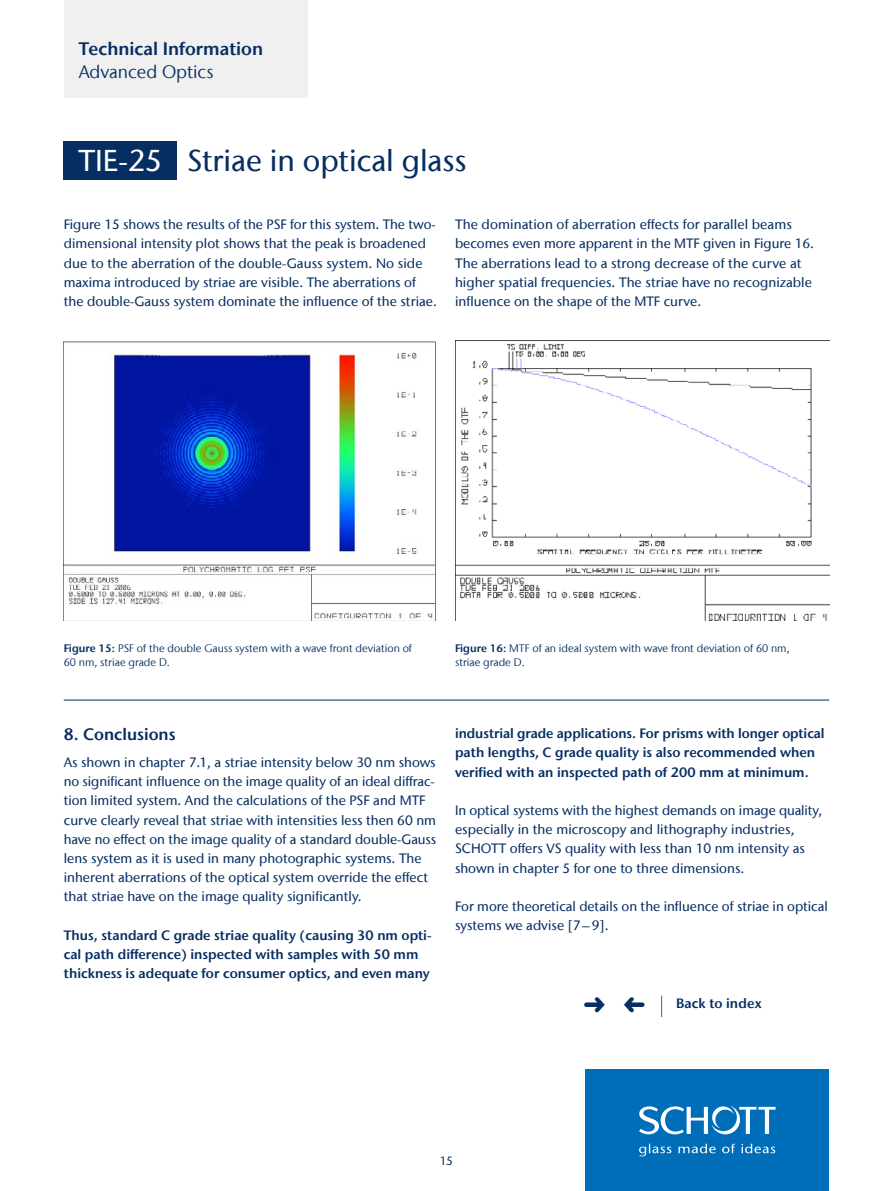
<style>
.page{position:relative;width:893px;height:1191px;background:#fff}
.page>*{position:absolute;margin:0;border:0;box-sizing:border-box;transform-origin:0 0}
.t1{font:500 30px "Stone Sans IIITC Com";color:#062e62}
.t2{font:600 18px "Stone Sans IIITC Com";color:#062e62}
.t3{font:18px "Stone Sans IIITC Com";color:#062e62}
.t4{font:600 16.5px "Stone Sans IIITC Com";color:#062e62}
.t5{font:500 13.5px/19.2px "Stone Sans IIITC Com";color:#062e62}
.t6{font:600 13.5px/19.2px "Stone Sans IIITC Com";color:#062e62}
.t7{font:500 12px "Stone Sans IIITC Com";color:#062e62}
.t8{font:10.8px/14.2px "Stone Sans IIITC Com";color:#062e62}
.s1{color:#fff}
.s2{font-weight:600}
</style>
<div class="page">
<div style="left:64px;top:0;width:244px;height:98px;background:#f0f0f0"></div>
<div style="left:585px;top:1069px;width:244px;height:122px;background:#006db8"></div>
<svg style="left:639px;top:1105px;width:137px;height:51px"></svg>
<div style="left:64px;top:142px;width:113px;height:38px;background:#062e62"></div>
<img style="left:64px;top:341px;width:372px;height:279px">
<img style="left:455px;top:340px;width:374px;height:281px">
<hr style="left:64px;top:699px;width:765px;height:1px;background:#062e62">
<svg style="left:661px;top:995px;width:1px;height:22px"></svg>
<h2 class="t2" style="left:79px;top:38px;width:186px">Technical Information</h2>
<h2 class="t3" style="left:79px;top:60px;width:136px">Advanced Optics</h2>
<h1 class="t1" style="left:78px;top:142px;width:390px"><span class="s1">TIE-25</span> Striae in optical glass</h1>
<p class="t5" style="left:64px;top:215px;width:375px">Figure 15 shows the results of the PSF for this system. The two&shy;dimensional intensity plot shows that the peak is broadened due to the aberration of the double-Gauss system. No side maxima introduced by striae are visible. The aberrations of the double-Gauss system dominate the influence of the striae.</p>
<p class="t5" style="left:455px;top:215px;width:361px">The domination of aberration effects for parallel beams becomes even more apparent in the MTF given in Figure 16.<br>The aberrations lead to a strong decrease of the curve at higher spatial frequencies. The striae have no recognizable influence on the shape of the MTF curve.</p>
<p class="t8" style="left:64px;top:640px;width:350px"><span class="s2">Figure 15:</span> PSF of the double Gauss system with a wave front deviation of<br>60 nm, striae grade D.</p>
<p class="t8" style="left:455px;top:640px;width:336px"><span class="s2">Figure 16:</span> MTF of an ideal system with wave front deviation of 60 nm, striae grade D.</p>
<p class="t4" style="left:64px;top:723px;width:113px">8. Conclusions</p>
<p class="t5" style="left:64px;top:752px;width:374px">As shown in chapter 7.1, a striae intensity below 30 nm shows no significant influence on the image quality of an ideal diffrac&shy;tion limited system. And the calculations of the PSF and MTF curve clearly reveal that striae with intensities less then 60 nm have no effect on the image quality of a standard double-Gauss lens system as it is used in many photographic systems. The inherent aberrations of the optical system override the effect that striae have on the image quality significantly.</p>
<p class="t6" style="left:64px;top:925px;width:369px">Thus, standard C grade striae quality (causing 30 nm opti&shy;cal path difference) inspected with samples with 50 mm thickness is adequate for consumer optics, and even many</p>
<p class="t6" style="left:455px;top:723px;width:371px">industrial grade applications. For prisms with longer optical path lengths, C grade quality is also recommended when verified with an inspected path of 200 mm at minimum.</p>
<p class="t5" style="left:455px;top:800px;width:369px">In optical systems with the highest demands on image quality, especially in the microscopy and lithography industries, SCHOTT offers VS quality with less than 10 nm intensity as shown in chapter 5 for one to three dimensions.</p>
<p class="t5" style="left:455px;top:896px;width:374px">For more theoretical details on the influence of striae in optical systems we advise [7–9].</p>
<p class="t6" style="left:676px;top:993px;width:87px">Back to index</p>
<p class="t7" style="left:440px;top:1153px;width:15px">15</p>
</div>
